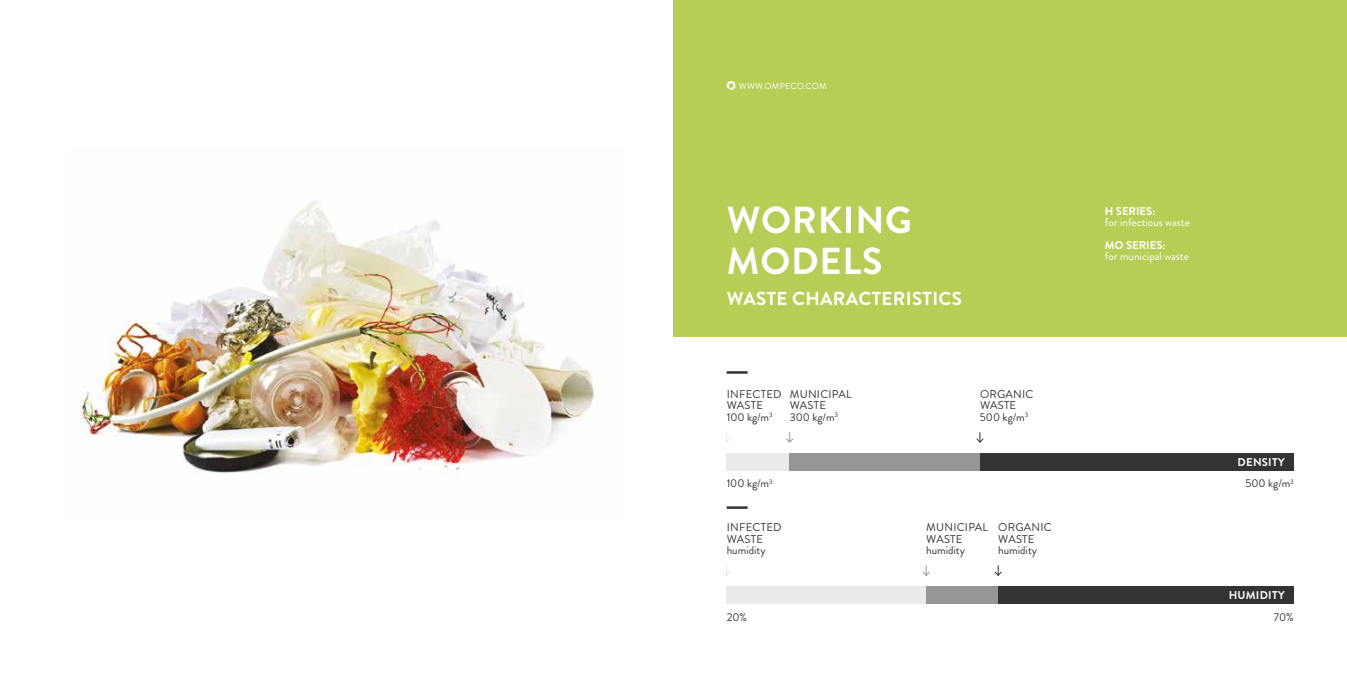
<style>
.page{position:relative;width:1347px;height:674px;background:#fff}
.page>*{position:absolute;margin:0;border:0;box-sizing:border-box;transform-origin:0 0}
.t1{font:700 37.5px/40px "Brandon Grotesque";letter-spacing:.02em;color:#fff}
.t2{font:700 18.75px "Brandon Grotesque";letter-spacing:.02em;color:#fff}
.t3{font:11.25px/11.2px "Brandon Grotesque";letter-spacing:.02em;color:#333332}
.t4{font:11.25px "Brandon Grotesque";color:#fff}
.t5{font:700 11.25px "Brandon Grotesque";letter-spacing:.02em;color:#fff}
.t6{font:700 11.25px "Brandon Grotesque";color:#fff}
.t7{font:8.75px "Brandon Grotesque";letter-spacing:.02em;color:#fff}
</style>
<div class="page">
<div style="left:726px;top:452px;width:63px;height:18px;background:#eaeaea"></div>
<div style="left:726px;top:586px;width:200px;height:17px;background:#eaeaea"></div>
<img style="left:80px;top:201px;width:516px;height:272px">
<div style="left:673px;top:0;width:673px;height:337px;background:#b6ce55"></div>
<hr style="left:726px;top:371px;width:21px;height:2px;background:#333332">
<hr style="left:726px;top:506px;width:21px;height:2px;background:#333332">
<div style="left:789px;top:452px;width:191px;height:18px;background:#979696"></div>
<div style="left:926px;top:586px;width:72px;height:17px;background:#979696"></div>
<div style="left:980px;top:452px;width:313px;height:18px;background:#333332"></div>
<div style="left:998px;top:586px;width:295px;height:17px;background:#333332"></div>
<svg style="left:724px;top:432px;width:6px;height:10px"></svg>
<svg style="left:723px;top:565px;width:7px;height:10px"></svg>
<svg style="left:786px;top:432px;width:7px;height:10px"></svg>
<svg style="left:922px;top:565px;width:7px;height:10px"></svg>
<svg style="left:976px;top:432px;width:7px;height:10px"></svg>
<svg style="left:994px;top:565px;width:7px;height:10px"></svg>
<svg style="left:726px;top:81px;width:9px;height:9px"></svg>
<p class="t7" style="left:739px;top:79px;width:89px">WWW.OMPECO.COM</p>
<h1 class="t1" style="left:727px;top:201px;width:186px">WORKING<br>MODELS</h1>
<h2 class="t2" style="left:727px;top:285px;width:237px">WASTE CHARACTERISTICS</h2>
<p class="t3" style="left:726px;top:388px;width:56px">INFECTED<br>WASTE<br>100 kg/m<sup>3</sup></p>
<p class="t3" style="left:789px;top:388px;width:63px">MUNICIPAL<br>WASTE<br>300 kg/m<sup>3</sup></p>
<p class="t3" style="left:726px;top:478px;width:47px">100 kg/m<sup>3</sup></p>
<p class="t3" style="left:980px;top:388px;width:55px">ORGANIC<br>WASTE<br>500 kg/m<sup>3</sup></p>
<p class="t3" style="left:726px;top:521px;width:56px">INFECTED<br>WASTE humidity</p>
<p class="t3" style="left:726px;top:611px;width:22px">20%</p>
<p class="t3" style="left:926px;top:521px;width:63px">MUNICIPAL<br>WASTE humidity</p>
<p class="t3" style="left:998px;top:521px;width:55px">ORGANIC<br>WASTE humidity</p>
<p class="t5" style="left:1104px;top:203px;width:52px">H SERIES:</p>
<p class="t4" style="left:1104px;top:214px;width:87px">for infectious waste</p>
<p class="t6" style="left:1104px;top:237px;width:62px">MO SERIES:</p>
<p class="t4" style="left:1104px;top:248px;width:86px">for municipal waste</p>
<p class="t5" style="left:1237px;top:454px;width:49px">DENSITY</p>
<p class="t3" style="left:1245px;top:478px;width:50px">500 kg/m<sup>3</sup></p>
<p class="t5" style="left:1228px;top:587px;width:58px">HUMIDITY</p>
<p class="t3" style="left:1273px;top:611px;width:21px">70%</p>
</div>
